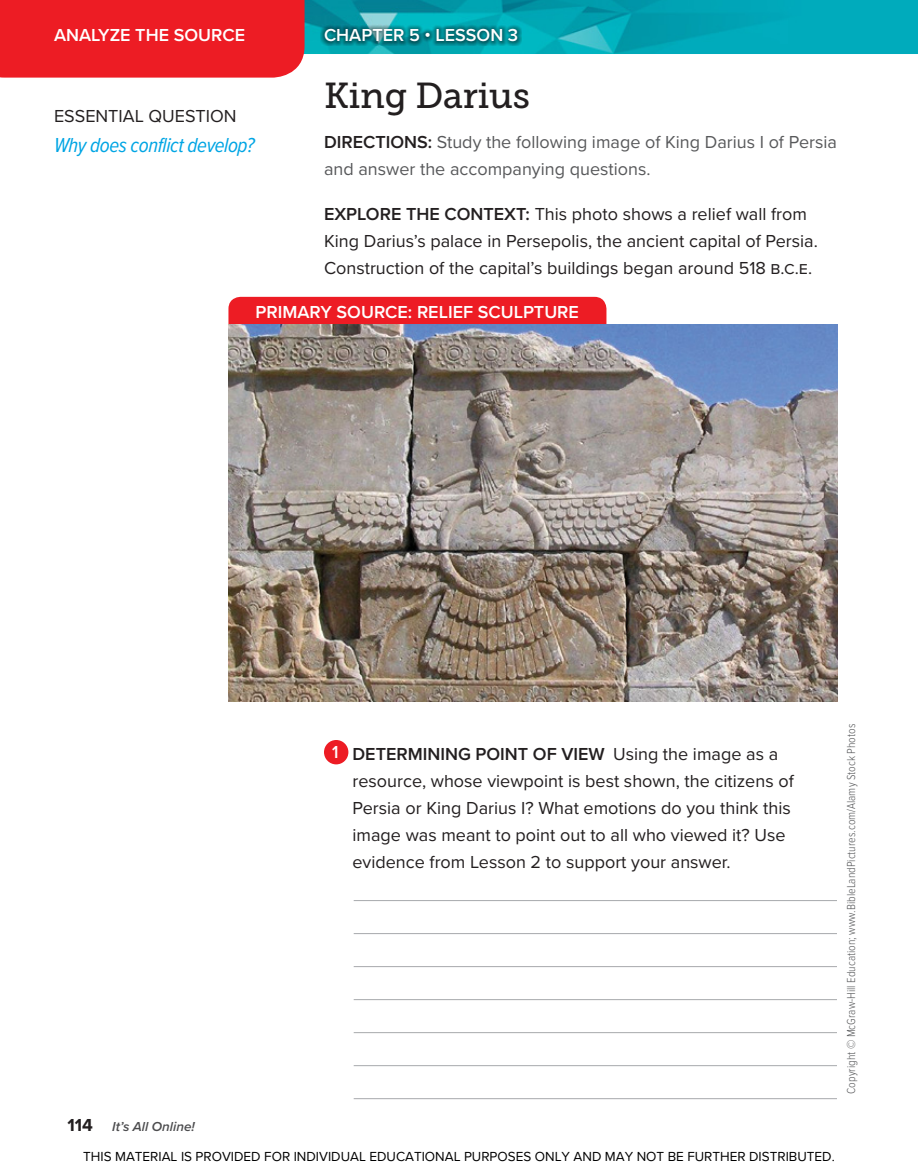
<style>
.page{position:relative;width:918px;height:1175px;background:#fff}
.page>*{position:absolute;margin:0;border:0;box-sizing:border-box;transform-origin:0 0}
.t1{font:36px "Museo Slab 500";letter-spacing:-.01em;color:#231f20}
.t2{font:italic 21px "Proxima Nova Cond";letter-spacing:-.02em;color:#00a5e4}
.t3{font:18px/27px "Proxima Nova";color:#231f20}
.t4{font:18px/27px "Proxima Nova";color:#58595b}
.t5{font:600 18px "Proxima Nova";color:#fff}
.t6{font:13.5px "Proxima Nova";color:#000}
.t7{font:italic 600 13.5px "Proxima Nova";color:#4c4c4e}
.t8{font:300 12px "Proxima Nova Cond";color:#58595b}
.s1{font-weight:600;color:#231f20}
.s2{font-weight:600}
.s3{font-family:"Proxima Nova Cond";font-weight:600;color:#fff}
.s4{font-weight:700;font-style:normal;font-size:18px;color:#231f20}
</style>
<div class="page">
<img style="left:307px;top:0;width:611px;height:54px">
<div style="left:0;top:0;width:307px;height:78px;background:#ed1c24"></div>
<img style="left:320px;top:25px;width:202px;height:21px">
<img style="left:228px;top:324px;width:609px;height:377px">
<div style="left:228px;top:297px;width:378px;height:27px;background:#ed1c24"></div>
<hr style="left:354px;top:900px;width:483px;height:1px;background:#a7a9ac">
<hr style="left:354px;top:933px;width:483px;height:1px;background:#a7a9ac">
<hr style="left:354px;top:966px;width:483px;height:1px;background:#a7a9ac">
<hr style="left:354px;top:999px;width:483px;height:1px;background:#a7a9ac">
<hr style="left:354px;top:1032px;width:483px;height:1px;background:#a7a9ac">
<hr style="left:354px;top:1065px;width:483px;height:1px;background:#a7a9ac">
<hr style="left:354px;top:1098px;width:483px;height:1px;background:#a7a9ac">
<div style="left:324px;top:740px;width:24px;height:24px;background:#ed1c24;border-radius:50%"></div>
<p class="t5" style="left:54px;top:29px;width:193px">ANALYZE THE SOURCE</p>
<p class="t5" style="left:324px;top:29px;width:196px">CHAPTER 5 • LESSON 3</p>
<p class="t1" style="left:324px;top:82px;width:208px">King Darius</p>
<p class="t4" style="left:324px;top:130px;width:515px"><span class="s1">DIRECTIONS:</span> Study the following image of King Darius I of Persia and answer the accompanying questions.</p>
<p class="t3" style="left:324px;top:202px;width:495px"><span class="s2">EXPLORE THE CONTEXT:</span> This photo shows a relief wall from<br>King Darius’s palace in Persepolis, the ancient capital of Persia.<br>Construction of the capital’s buildings began around 518 B.C.E.</p>
<p class="t5" style="left:255px;top:305px;width:325px">PRIMARY SOURCE: RELIEF SCULPTURE</p>
<p class="t3" style="left:54px;top:104px;width:184px">ESSENTIAL QUESTION</p>
<p class="t2" style="left:54px;top:137px;width:202px">Why does conflict develop?</p>
<p class="t3" style="left:353px;top:741px;width:443px;text-indent:-20px"><span class="s3">1</span> <span class="s2">DETERMINING POINT OF VIEW</span> Using the image as a resource, whose viewpoint is best shown, the citizens of Persia or King Darius I? What emotions do you think this image was meant to point out to all who viewed it? Use evidence from Lesson 2 to support your answer.</p>
<p class="t7" style="left:68px;top:1122px;width:129px"><span class="s4">114</span> It’s All Online!</p>
<p class="t6" style="left:83px;top:1146px;width:753px">THIS MATERIAL IS PROVIDED FOR INDIVIDUAL EDUCATIONAL PURPOSES ONLY AND MAY NOT BE FURTHER DISTRIBUTED.</p>
<p class="t8" style="left:847px;top:1094px;width:371px;rotate:-90deg">Copyright © McGraw-Hill Education; www.BibleLandPictures.com/Alamy Stock Photos</p>
</div>
